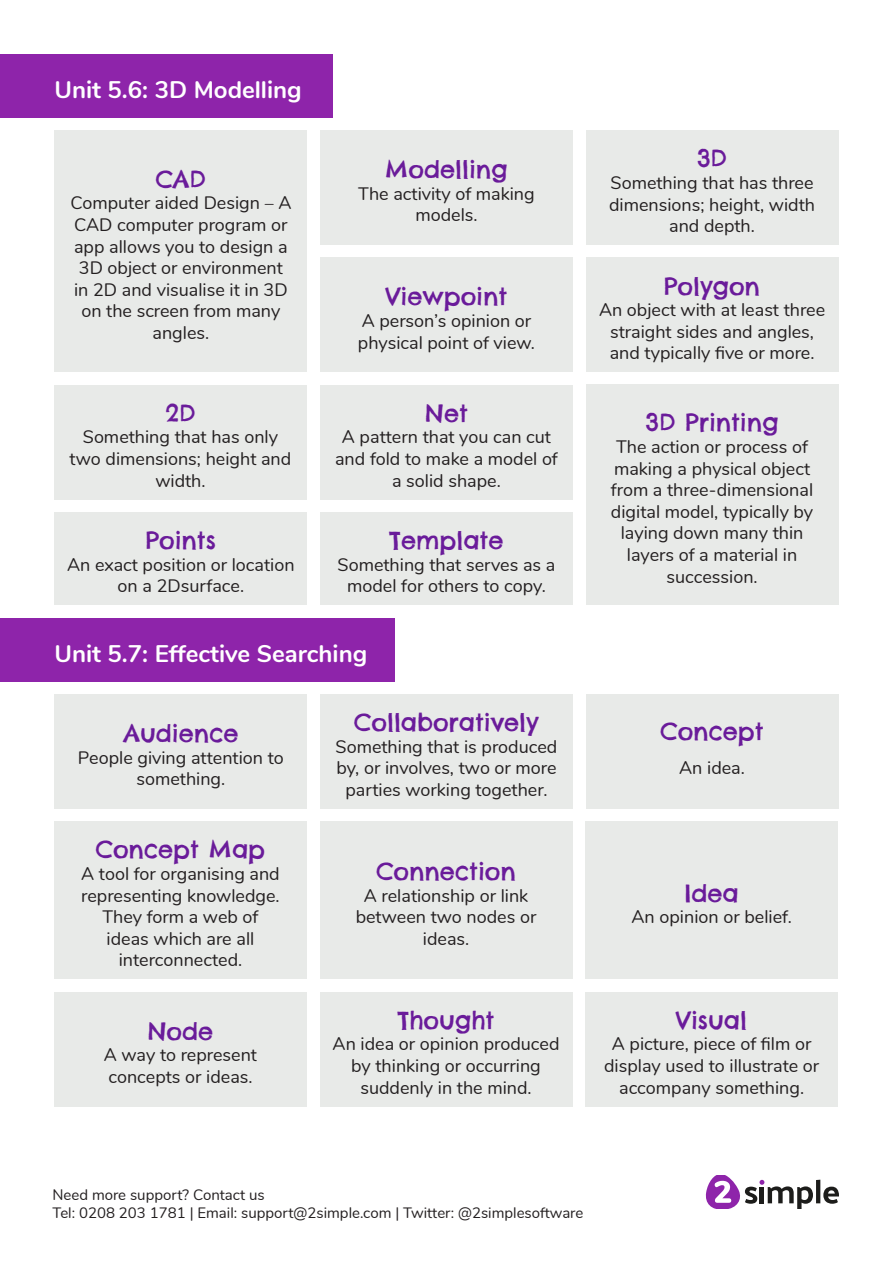
<style>
.page{position:relative;width:893px;height:1263px;background:#fff}
.page>*{position:absolute;margin:0;border:0;box-sizing:border-box;transform-origin:0 0}
.t1{font:24px "Chelsea Market";color:#6a1b9a}
.t2{font:700 24px "Nunito";color:#fff}
.t3{font:18px/21.6px "Nunito";color:#231f20;text-align:center}
.t4{font:15px/18px "Nunito";color:#231f20}
</style>
<div class="page">
<hr style="left:816px;top:1180px;width:4px;height:23px;background:#1d1d1b">
<svg style="left:823px;top:1186px;width:16px;height:18px"></svg>
<svg style="left:706px;top:1176px;width:107px;height:33px"></svg>
<div style="left:54px;top:131px;width:253px;height:241px;background:#e8eae8"></div>
<div style="left:0;top:54px;width:333px;height:64px;background:#8e24aa"></div>
<div style="left:586px;top:131px;width:252px;height:114px;background:#e8eae8"></div>
<div style="left:320px;top:131px;width:253px;height:114px;background:#e8eae8"></div>
<div style="left:320px;top:258px;width:253px;height:114px;background:#e8eae8"></div>
<div style="left:54px;top:385px;width:253px;height:114px;background:#e8eae8"></div>
<div style="left:586px;top:258px;width:252px;height:114px;background:#e8eae8"></div>
<div style="left:320px;top:385px;width:253px;height:114px;background:#e8eae8"></div>
<div style="left:54px;top:512px;width:253px;height:93px;background:#e8eae8"></div>
<div style="left:586px;top:385px;width:252px;height:220px;background:#e8eae8"></div>
<div style="left:320px;top:512px;width:253px;height:93px;background:#e8eae8"></div>
<div style="left:54px;top:694px;width:253px;height:115px;background:#e8eae8"></div>
<div style="left:0;top:618px;width:394px;height:63px;background:#8e24aa"></div>
<div style="left:586px;top:694px;width:252px;height:115px;background:#e8eae8"></div>
<div style="left:320px;top:694px;width:253px;height:115px;background:#e8eae8"></div>
<div style="left:54px;top:821px;width:253px;height:158px;background:#e8eae8"></div>
<div style="left:585px;top:821px;width:253px;height:158px;background:#e8eae8"></div>
<div style="left:320px;top:821px;width:252px;height:158px;background:#e8eae8"></div>
<div style="left:54px;top:992px;width:253px;height:114px;background:#e8eae8"></div>
<div style="left:585px;top:992px;width:253px;height:114px;background:#e8eae8"></div>
<div style="left:320px;top:992px;width:252px;height:114px;background:#e8eae8"></div>
<p class="t2" style="left:54px;top:72px;width:249px">Unit 5.6: 3D Modelling</p>
<p class="t1" style="left:156px;top:164px;width:52px">CAD</p>
<p class="t3" style="left:70px;top:191px;width:223px">Computer aided Design – A<br>CAD computer program or app allows you to design a<br>3D object or environment in 2D and visualise it in 3D on the screen from many angles.</p>
<p class="t1" style="left:165px;top:398px;width:32px">2D</p>
<p class="t3" style="left:70px;top:425px;width:223px">Something that has only two dimensions; height and width.</p>
<p class="t1" style="left:146px;top:525px;width:72px">Points</p>
<p class="t3" style="left:67px;top:553px;width:229px">An exact position or location on a 2Dsurface.</p>
<p class="t1" style="left:385px;top:154px;width:124px">Modelling</p>
<p class="t3" style="left:358px;top:182px;width:178px">The activity of making models.</p>
<p class="t1" style="left:386px;top:281px;width:123px">Viewpoint</p>
<p class="t3" style="left:358px;top:309px;width:179px;text-align:left">A person’s opinion or physical point of view.</p>
<p class="t1" style="left:425px;top:398px;width:44px">Net</p>
<p class="t3" style="left:335px;top:425px;width:224px">A pattern that you can cut and fold to make a model of a solid shape.</p>
<p class="t1" style="left:389px;top:525px;width:115px">Template</p>
<p class="t3" style="left:338px;top:553px;width:219px">Something that serves as a model for others to copy.</p>
<p class="t2" style="left:54px;top:636px;width:314px">Unit 5.7: Effective Searching</p>
<p class="t1" style="left:123px;top:718px;width:117px">Audience</p>
<p class="t3" style="left:78px;top:745px;width:207px">People giving attention to something.</p>
<p class="t1" style="left:96px;top:834px;width:171px">Concept Map</p>
<p class="t3" style="left:81px;top:862px;width:200px">A tool for organising and representing knowledge.<br>They form a web of ideas which are all interconnected.</p>
<p class="t1" style="left:148px;top:1015px;width:67px">Node</p>
<p class="t3" style="left:104px;top:1043px;width:155px;text-align:left">A way to represent concepts or ideas.</p>
<p class="t1" style="left:354px;top:707px;width:186px">Collaboratively</p>
<p class="t3" style="left:336px;top:735px;width:223px">Something that is produced by, or involves, two or more parties working together.</p>
<p class="t1" style="left:376px;top:856px;width:141px">Connection</p>
<p class="t3" style="left:356px;top:883px;width:182px">A relationship or link between two nodes or ideas.</p>
<p class="t1" style="left:398px;top:1005px;width:98px">Thought</p>
<p class="t3" style="left:333px;top:1032px;width:228px">An idea or opinion produced by thinking or occurring suddenly in the mind.</p>
<p class="t1" style="left:697px;top:143px;width:32px">3D</p>
<p class="t3" style="left:609px;top:171px;width:208px">Something that has three dimensions; height, width and depth.</p>
<p class="t1" style="left:664px;top:270px;width:97px">Polygon</p>
<p class="t3" style="left:599px;top:298px;width:228px">An object with at least three straight sides and angles, and typically five or more.</p>
<p class="t1" style="left:646px;top:407px;width:135px">3D Printing</p>
<p class="t3" style="left:611px;top:435px;width:204px">The action or process of making a physical object from a three-dimensional digital model, typically by laying down many thin layers of a material in succession.</p>
<p class="t1" style="left:660px;top:716px;width:105px">Concept</p>
<p class="t3" style="left:679px;top:756px;width:67px">An idea.</p>
<p class="t1" style="left:684px;top:877px;width:56px">Idea</p>
<p class="t3" style="left:631px;top:905px;width:162px">An opinion or belief.</p>
<p class="t1" style="left:676px;top:1005px;width:72px">Visual</p>
<p class="t3" style="left:604px;top:1032px;width:217px">A picture, piece of film or display used to illustrate or accompany something.</p>
<p class="t4" style="left:53px;top:1185px;width:532px">Need more support? Contact us<br>Tel: 0208 203 1781 | Email: support@2simple.com | Twitter: @2simplesoftware</p>
</div>
